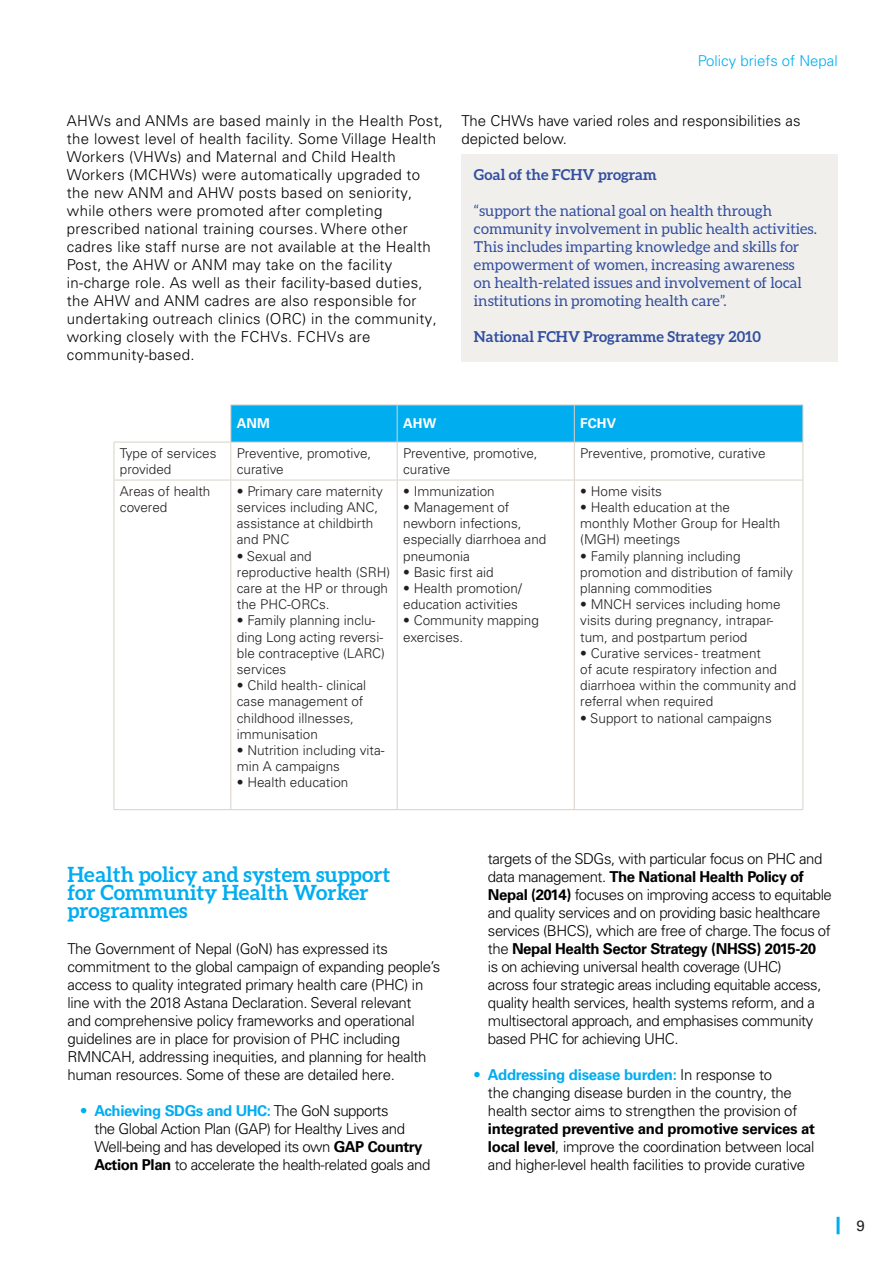
<style>
.page{position:relative;width:893px;height:1263px;background:#fff}
.page>*{position:absolute;margin:0;border:0;box-sizing:border-box;transform-origin:0 0}
.t1{font:700 21px/18px "Aleo";color:#00adf0}
.t2{font:300 15px/18px "Univers LT Pro 45";letter-spacing:-.02em;color:#000}
.t3{font:300 15px/18px "Univers LT Pro 45";letter-spacing:.02em;color:#000}
.t4{font:15px/18px "Aleo";color:#324ea1}
.t5{font:300 15px/18px "Univers LT Pro 45";color:#000}
.t6{font:700 15px "Aleo";color:#324ea1}
.t7{font:300 15px "Univers LT Pro 45";color:#00aeef}
.t8{font:15px "Univers LT Pro 55 Roman";color:#231f20}
.t9{font:300 13.5px/16.2px "Univers LT Pro 45";color:#231f20}
.t10{font:700 13.5px "Univers LT Pro 65";color:#fff}
.s1{font-family:"Univers LT Pro 65";font-weight:700;color:#00adf0}
.s2{font-family:"Univers LT Pro 65";font-weight:700}
</style>
<div class="page">
<hr style="left:837px;top:1217px;width:3px;height:17px;background:#00aeef">
<div style="left:462px;top:154px;width:376px;height:207px;background:#f0efeb"></div>
<div style="left:231px;top:406px;width:571px;height:36px;background:#00aeef"></div>
<hr style="left:230px;top:405px;width:167px;height:1px;background:#d9d1ca">
<hr style="left:230px;top:405px;width:1px;height:37px;background:#d9d1ca">
<hr style="left:397px;top:405px;width:177px;height:1px;background:#d9d1ca">
<hr style="left:397px;top:405px;width:1px;height:37px;background:#d9d1ca">
<hr style="left:574px;top:405px;width:229px;height:1px;background:#d9d1ca">
<hr style="left:574px;top:405px;width:1px;height:37px;background:#d9d1ca">
<hr style="left:802px;top:405px;width:1px;height:37px;background:#d9d1ca">
<hr style="left:114px;top:442px;width:117px;height:1px;background:#d9d1ca">
<hr style="left:114px;top:442px;width:1px;height:38px;background:#d9d1ca">
<hr style="left:231px;top:442px;width:166px;height:1px;background:#d9d1ca">
<hr style="left:230px;top:442px;width:1px;height:38px;background:#d9d1ca">
<hr style="left:397px;top:442px;width:177px;height:1px;background:#d9d1ca">
<hr style="left:397px;top:442px;width:1px;height:38px;background:#d9d1ca">
<hr style="left:574px;top:442px;width:229px;height:1px;background:#d9d1ca">
<hr style="left:574px;top:442px;width:1px;height:38px;background:#d9d1ca">
<hr style="left:802px;top:442px;width:1px;height:38px;background:#d9d1ca">
<hr style="left:114px;top:480px;width:117px;height:1px;background:#d9d1ca">
<hr style="left:114px;top:480px;width:1px;height:329px;background:#d9d1ca">
<hr style="left:231px;top:480px;width:166px;height:1px;background:#d9d1ca">
<hr style="left:230px;top:480px;width:1px;height:329px;background:#d9d1ca">
<hr style="left:397px;top:480px;width:177px;height:1px;background:#d9d1ca">
<hr style="left:397px;top:480px;width:1px;height:329px;background:#d9d1ca">
<hr style="left:574px;top:480px;width:229px;height:1px;background:#d9d1ca">
<hr style="left:574px;top:480px;width:1px;height:329px;background:#d9d1ca">
<hr style="left:802px;top:480px;width:1px;height:329px;background:#d9d1ca">
<hr style="left:114px;top:809px;width:117px;height:1px;background:#d9d1ca">
<hr style="left:231px;top:809px;width:166px;height:1px;background:#d9d1ca">
<hr style="left:397px;top:809px;width:177px;height:1px;background:#d9d1ca">
<hr style="left:574px;top:809px;width:229px;height:1px;background:#d9d1ca">
<p class="t3" style="left:67px;top:112px;width:378px">AHWs and ANMs are based mainly in the Health Post, the lowest level of health facility. Some Village Health Workers (VHWs) and Maternal and Child Health Workers (MCHWs) were automatically upgraded to the new ANM and AHW posts based on seniority, while others were promoted after completing prescribed national training courses. Where other cadres like staff nurse are not available at the Health Post, the AHW or ANM may take on the facility in-charge role. As well as their facility-based duties, the AHW and ANM cadres are also responsible for undertaking outreach clinics (ORC) in the community, working closely with the FCHVs. FCHVs are community-based.</p>
<p class="t7" style="left:698px;top:52px;width:141px">Policy briefs of Nepal</p>
<p class="t5" style="left:462px;top:112px;width:340px">The CHWs have varied roles and responsibilities as depicted below.</p>
<p class="t6" style="left:474px;top:166px;width:184px">Goal of the FCHV program</p>
<p class="t4" style="left:474px;top:201px;width:344px">“support the national goal on health through community involvement in public health activities.<br>This includes imparting knowledge and skills for empowerment of women, increasing awareness<br>on health-related issues and involvement of local institutions in promoting health care”.</p>
<p class="t6" style="left:474px;top:328px;width:289px">National FCHV Programme Strategy 2010</p>
<p class="t10" style="left:237px;top:416px;width:34px">ANM</p>
<p class="t10" style="left:403px;top:416px;width:34px">AHW</p>
<p class="t10" style="left:580px;top:416px;width:38px">FCHV</p>
<p class="t9" style="left:120px;top:445px;width:98px">Type of services provided</p>
<p class="t9" style="left:237px;top:445px;width:136px">Preventive, promotive, curative</p>
<p class="t9" style="left:403px;top:445px;width:136px">Preventive, promotive, curative</p>
<p class="t9" style="left:580px;top:445px;width:187px">Preventive, promotive, curative</p>
<p class="t9" style="left:120px;top:483px;width:92px">Areas of health covered</p>
<p class="t9" style="left:237px;top:483px;width:147px">• Primary care maternity services including ANC, assistance at childbirth and PNC</p>
<p class="t9" style="left:237px;top:548px;width:76px">• Sexual and</p>
<p class="t9" style="left:237px;top:564px;width:155px">reproductive health (SRH) care at the HP or through the PHC-ORCs.</p>
<p class="t9" style="left:237px;top:612px;width:150px">• Family planning inclu&shy;ding Long acting reversi&shy;ble contraceptive (LARC) services</p>
<p class="t9" style="left:237px;top:677px;width:131px">• Child health - clinical case management of childhood illnesses, immunisation</p>
<p class="t9" style="left:237px;top:742px;width:149px">• Nutrition including vita&shy;min A campaigns</p>
<p class="t9" style="left:237px;top:774px;width:113px">• Health education</p>
<p class="t9" style="left:403px;top:483px;width:93px">• Immunization</p>
<p class="t9" style="left:403px;top:499px;width:108px">• Management of</p>
<p class="t9" style="left:403px;top:515px;width:145px">newborn infections, especially diarrhoea and pneumonia</p>
<p class="t9" style="left:403px;top:564px;width:92px">• Basic first aid</p>
<p class="t9" style="left:403px;top:580px;width:120px">• Health promotion/</p>
<p class="t9" style="left:403px;top:596px;width:116px">education activities</p>
<p class="t9" style="left:403px;top:612px;width:137px">• Community mapping exercises.</p>
<p class="t9" style="left:580px;top:483px;width:83px">• Home visits</p>
<p class="t9" style="left:580px;top:499px;width:151px">• Health education at the</p>
<p class="t9" style="left:580px;top:515px;width:202px">monthly Mother Group for Health (MGH) meetings</p>
<p class="t9" style="left:580px;top:548px;width:214px">• Family planning including promotion and distribution of family planning commodities</p>
<p class="t9" style="left:580px;top:596px;width:202px">• MNCH services including home visits during pregnancy, intrapar&shy;tum, and postpartum period</p>
<p class="t9" style="left:580px;top:645px;width:217px">• Curative services - treatment<br>of acute respiratory infection and diarrhoea within the community and referral when required</p>
<p class="t9" style="left:580px;top:710px;width:193px">• Support to national campaigns</p>
<p class="t1" style="left:68px;top:865px;width:324px">Health policy and system support for Community Health Worker programmes</p>
<p class="t2" style="left:68px;top:940px;width:374px">The Government of Nepal (GoN) has expressed its commitment to the global campaign of expanding people’s access to quality integrated primary health care (PHC) in line with the 2018 Astana Declaration. Several relevant<br>and comprehensive policy frameworks and operational guidelines are in place for provision of PHC including RMNCAH, addressing inequities, and planning for health human resources. Some of these are detailed here.</p>
<p class="t2" style="left:94px;top:1102px;width:337px;text-indent:-14px"><span class="s1">• Achieving SDGs and UHC:</span> The GoN supports<br>the Global Action Plan (GAP) for Healthy Lives and Well-being and has developed its own <span class="s2">GAP Country Action Plan</span> to accelerate the health-related goals and</p>
<p class="t2" style="left:488px;top:850px;width:345px">targets of the SDGs, with particular focus on PHC and data management. <span class="s2">The National Health Policy of Nepal (2014)</span> focuses on improving access to equitable and quality services and on providing basic healthcare services (BHCS), which are free of charge. The focus of the <span class="s2">Nepal Health Sector Strategy (NHSS) 2015-20<br></span>is on achieving universal health coverage (UHC)<br>across four strategic areas including equitable access, quality health services, health systems reform, and a multisectoral approach, and emphasises community based PHC for achieving UHC.</p>
<p class="t2" style="left:488px;top:1066px;width:329px;text-indent:-14px"><span class="s1">• Addressing disease burden:</span> In response to<br>the changing disease burden in the country, the health sector aims to strengthen the provision of <span class="s2">integrated preventive and promotive services at local level</span>, improve the coordination between local and higher-level health facilities to provide curative</p>
<p class="t8" style="left:856px;top:1217px;width:10px">9</p>
</div>
